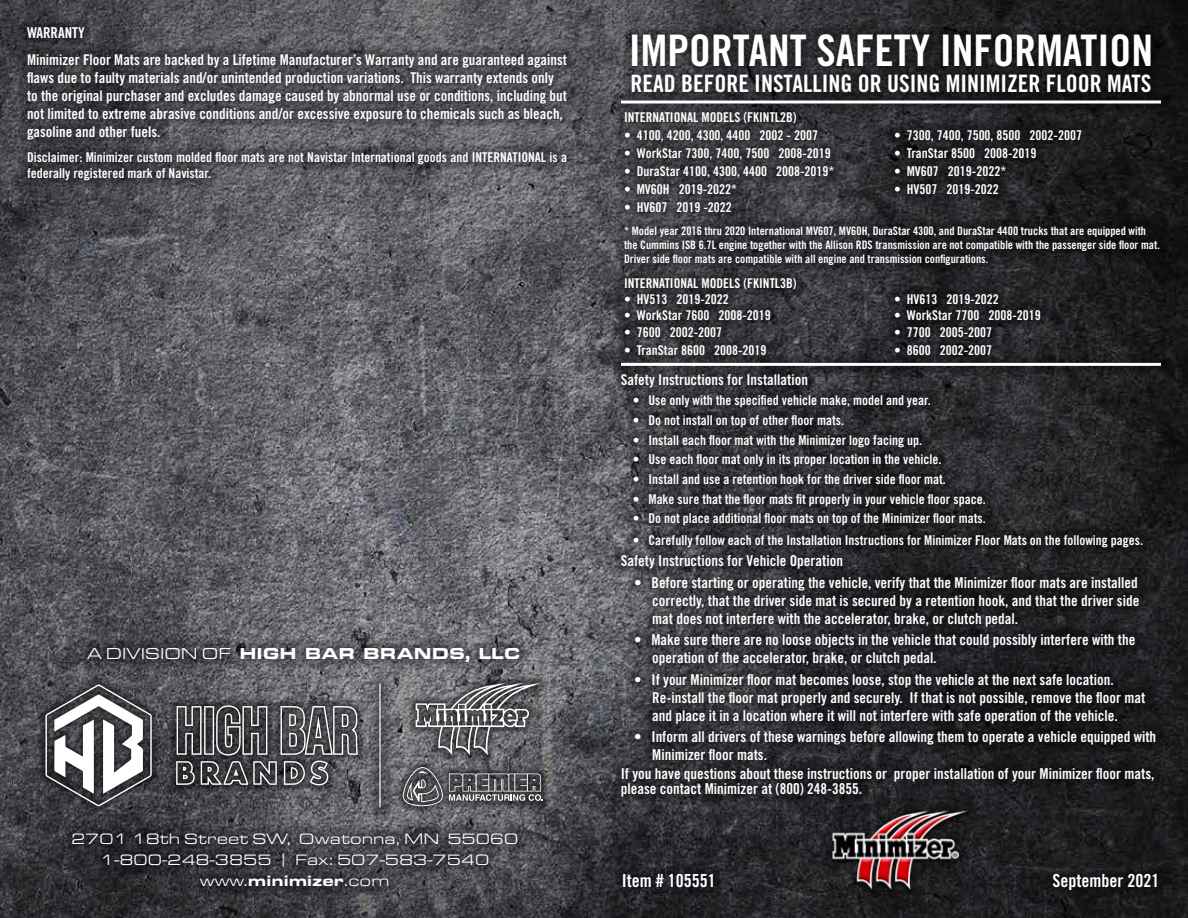
<style>
.page{position:relative;width:1188px;height:918px;background:#fff}
.page>*{position:absolute;margin:0;border:0;box-sizing:border-box;transform-origin:0 0}
.t1{font:43.5px "Trade Gothic Bold Cond Twenty";color:#fff}
.t2{font:24px "Trade Gothic Bold Cond Twenty";color:#fff}
.t3{font:18px "Trade Gothic Bold Cond Twenty";color:#fff}
.t4{font:900 16.5px "Eurostile Ext";color:#fff}
.t5{font:15.6px/20.9px "Eurostile Ext";color:#fff;text-align:center}
.t6{font:15px/18px "Trade Gothic Bold Cond Twenty";color:#fff}
.t7{font:14.85px/17.9px "Trade Gothic Bold Cond Twenty";color:#fff}
.t8{font:13.5px/16.2px "Trade Gothic Bold Cond Twenty";color:#fff}
.t9{font:11.7px/14.1px "Trade Gothic Bold Cond Twenty";color:#fff}
.s1{font-weight:400}
.s2{font-weight:900}
</style>
<div class="page">
<img style="left:0;top:0;width:1188px;height:918px">
<div style="left:615px;top:103px;width:554px;height:261px;background:#000;opacity:.75"></div>
<div style="left:18px;top:19px;width:558px;height:170px;background:#000;opacity:.75"></div>
<div style="left:612px;top:365px;width:552px;height:441px;background:#000;opacity:.75"></div>
<div style="left:622px;top:25px;width:539px;height:77px;background:#000;opacity:.75"></div>
<div style="left:611px;top:91px;width:559px;height:22px;background:#000;opacity:.75"></div>
<svg style="left:621px;top:100px;width:540px;height:4px"></svg>
<div style="left:611px;top:353px;width:559px;height:22px;background:#000;opacity:.75"></div>
<hr style="left:621px;top:363px;width:540px;height:3px;background:#fff">
<div style="left:1044px;top:865px;width:122px;height:35px;background:#000;opacity:.75"></div>
<div style="left:613px;top:865px;width:110px;height:32px;background:#000;opacity:.75"></div>
<img style="left:790px;top:793px;width:209px;height:107px">
<div style="left:61px;top:822px;width:468px;height:76px;background:#000;opacity:.75"></div>
<div style="left:77px;top:638px;width:452px;height:33px;background:#000;opacity:.75"></div>
<svg style="left:396px;top:760px;width:154px;height:54px;background:#5c5b60"></svg>
<svg style="left:403px;top:767px;width:40px;height:39px;background:#6c6b6e"></svg>
<svg style="left:449px;top:774px;width:94px;height:27px;background:#6a6a6c"></svg>
<svg style="left:408px;top:676px;width:141px;height:86px;background:#6b6a6e"></svg>
<svg style="left:416px;top:683px;width:125px;height:72px;background:#727175"></svg>
<svg style="left:38px;top:677px;width:327px;height:137px;background:#535258"></svg>
<svg style="left:45px;top:684px;width:107px;height:122px"></svg>
<svg style="left:176px;top:705px;width:182px;height:80px;background:#605f62"></svg>
<div style="left:369px;top:673px;width:22px;height:145px;background:#000;opacity:.75"></div>
<hr style="left:379px;top:684px;width:2px;height:123px;background:#fff">
<p class="t6" style="left:27px;top:24px;width:59px">WARRANTY</p>
<p class="t7" style="left:27px;top:51px;width:541px">Minimizer Floor Mats are backed by a Lifetime Manufacturer’s Warranty and are guaranteed against flaws due to faulty materials and/or unintended production variations. This warranty extends only to the original purchaser and excludes damage caused by abnormal use or conditions, including but not limited to extreme abrasive conditions and/or excessive exposure to chemicals such as bleach, gasoline and other fuels.</p>
<p class="t8" style="left:27px;top:149px;width:542px">Disclaimer: Minimizer custom molded floor mats are not Navistar International goods and INTERNATIONAL is a federally registered mark of Navistar.</p>
<p class="t4" style="left:87px;top:641px;width:435px"><span class="s1">A DIVISION OF</span> HIGH BAR BRANDS, LLC</p>
<p class="t5" style="left:71px;top:828px;width:449px">2701 18th Street SW, Owatonna, MN 55060<br>1-800-248-3855 | Fax: 507-583-7540 www.<span class="s2">minimizer</span>.com</p>
<h1 class="t1" style="left:629px;top:24px;width:526px">IMPORTANT SAFETY INFORMATION</h1>
<h2 class="t2" style="left:630px;top:69px;width:523px">READ BEFORE INSTALLING OR USING MINIMIZER FLOOR MATS</h2>
<p class="t8" style="left:624px;top:109px;width:174px">INTERNATIONAL MODELS (FKINTL2B)</p>
<p class="t8" style="left:624px;top:127px;width:196px">• 4100, 4200, 4300, 4400 2002 - 2007</p>
<p class="t8" style="left:894px;top:127px;width:190px">• 7300, 7400, 7500, 8500 2002-2007</p>
<p class="t8" style="left:624px;top:145px;width:208px">• WorkStar 7300, 7400, 7500 2008-2019</p>
<p class="t8" style="left:894px;top:145px;width:144px">• TranStar 8500 2008-2019</p>
<p class="t8" style="left:624px;top:163px;width:212px">• DuraStar 4100, 4300, 4400 2008-2019*</p>
<p class="t8" style="left:894px;top:163px;width:114px">• MV607 2019-2022*</p>
<p class="t8" style="left:624px;top:181px;width:115px">• MV60H 2019-2022*</p>
<p class="t8" style="left:894px;top:181px;width:106px">• HV507 2019-2022</p>
<p class="t8" style="left:624px;top:199px;width:109px">• HV607 2019 -2022</p>
<p class="t9" style="left:624px;top:223px;width:537px">* Model year 2016 thru 2020 International MV607, MV60H, DuraStar 4300, and DuraStar 4400 trucks that are equipped with the Cummins ISB 6.7L engine together with the Allison RDS transmission are not compatible with the passenger side floor mat.<br>Driver side floor mats are compatible with all engine and transmission configurations.</p>
<p class="t8" style="left:624px;top:275px;width:174px">INTERNATIONAL MODELS (FKINTL3B)</p>
<p class="t8" style="left:624px;top:291px;width:106px">• HV513 2019-2022</p>
<p class="t8" style="left:894px;top:291px;width:106px">• HV613 2019-2022</p>
<p class="t8" style="left:624px;top:307px;width:148px">• WorkStar 7600 2008-2019</p>
<p class="t8" style="left:894px;top:307px;width:148px">• WorkStar 7700 2008-2019</p>
<p class="t8" style="left:624px;top:324px;width:100px">• 7600 2002-2007</p>
<p class="t8" style="left:894px;top:324px;width:100px">• 7700 2005-2007</p>
<p class="t8" style="left:624px;top:342px;width:144px">• TranStar 8600 2008-2019</p>
<p class="t8" style="left:894px;top:342px;width:100px">• 8600 2002-2007</p>
<p class="t6" style="left:621px;top:371px;width:189px">Safety Instructions for Installation</p>
<p class="t8" style="left:633px;top:392px;width:300px">• Use only with the specified vehicle make, model and year.</p>
<p class="t8" style="left:633px;top:412px;width:213px">• Do not install on top of other floor mats.</p>
<p class="t8" style="left:633px;top:432px;width:291px">• Install each floor mat with the Minimizer logo facing up.</p>
<p class="t8" style="left:633px;top:451px;width:310px">• Use each floor mat only in its proper location in the vehicle.</p>
<p class="t8" style="left:633px;top:471px;width:315px">• Install and use a retention hook for the driver side floor mat.</p>
<p class="t8" style="left:633px;top:491px;width:354px">• Make sure that the floor mats fit properly in your vehicle floor space.</p>
<p class="t8" style="left:633px;top:510px;width:355px">• Do not place additional floor mats on top of the Minimizer floor mats.</p>
<p class="t8" style="left:633px;top:532px;width:512px">• Carefully follow each of the Installation Instructions for Minimizer Floor Mats on the following pages.</p>
<p class="t6" style="left:621px;top:552px;width:224px">Safety Instructions for Vehicle Operation</p>
<p class="t6" style="left:652px;top:573px;width:489px;text-align:justify;text-indent:-18px">• Before starting or operating the vehicle, verify that the Minimizer floor mats are installed correctly, that the driver side mat is secured by a retention hook, and that the driver side mat does not interfere with the accelerator, brake, or clutch pedal.</p>
<p class="t6" style="left:652px;top:631px;width:485px;text-indent:-18px">• Make sure there are no loose objects in the vehicle that could possibly interfere with the operation of the accelerator, brake, or clutch pedal.</p>
<p class="t6" style="left:652px;top:671px;width:495px;text-indent:-18px">• If your Minimizer floor mat becomes loose, stop the vehicle at the next safe location.<br>Re-install the floor mat properly and securely. If that is not possible, remove the floor mat and place it in a location where it will not interfere with safe operation of the vehicle.</p>
<p class="t6" style="left:634px;top:728px;width:524px">• Inform all drivers of these warnings before allowing them to operate a vehicle equipped with</p>
<p class="t6" style="left:652px;top:746px;width:116px">Minimizer floor mats.</p>
<p class="t6" style="left:621px;top:765px;width:535px">If you have questions about these instructions or proper installation of your Minimizer floor mats,</p>
<p class="t6" style="left:621px;top:780px;width:243px">please contact Minimizer at (800) 248-3855.</p>
<h3 class="t3" style="left:622px;top:870px;width:95px">Item # 105551</h3>
<h3 class="t3" style="left:1053px;top:870px;width:108px">September 2021</h3>
</div>
